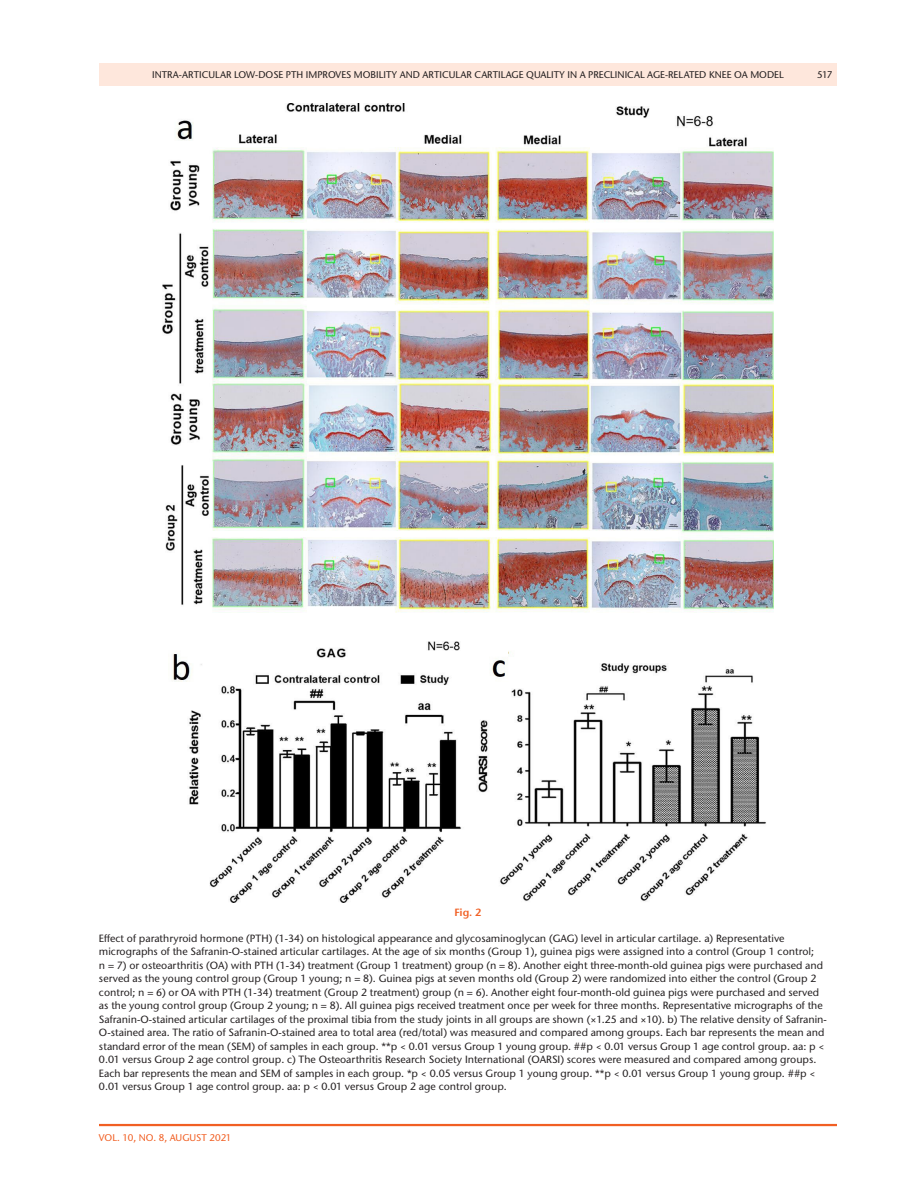
<style>
.page{position:relative;width:918px;height:1188px;background:#fff}
.page>*{position:absolute;margin:0;border:0;box-sizing:border-box;transform-origin:0 0}
.t1{font:500 10.5px/13.5px "Stone Sans ITC Pro";color:#231f20}
.t2{font:600 10.5px "Stone Sans ITC Pro";color:#f15f23}
.t3{font:500 9.75px "Stone Sans ITC Pro";color:#231f20}
.t4{font:500 9.75px "Stone Sans ITC Pro";color:#f15f23}
</style>
<div class="page">
<hr style="left:99px;top:1124px;width:738px;height:2px;background:#f15f23">
<div style="left:99px;top:63px;width:738px;height:23px;background:#fee7dc"></div>
<img style="left:162px;top:104px;width:612px;height:799px">
<p class="t3" style="left:152px;top:68px;width:633px">INTRA-ARTICULAR LOW-DOSE PTH IMPROVES MOBILITY AND ARTICULAR CARTILAGE QUALITY IN A PRECLINICAL AGE-RELATED KNEE OA MODEL</p>
<p class="t3" style="left:817px;top:68px;width:17px">517</p>
<p class="t2" style="left:454px;top:906px;width:29px">Fig. 2</p>
<p class="t1" style="left:99px;top:931px;width:729px">Effect of parathryroid hormone (PTH) (1-34) on histological appearance and glycosaminoglycan (GAG) level in articular cartilage. a) Representative micrographs of the Safranin-O-stained articular cartilages. At the age of six months (Group 1), guinea pigs were assigned into a control (Group 1 control;<br>n = 7) or osteoarthritis (OA) with PTH (1-34) treatment (Group 1 treatment) group (n = 8). Another eight three-month-old guinea pigs were purchased and served as the young control group (Group 1 young; n = 8). Guinea pigs at seven months old (Group 2) were randomized into either the control (Group 2 control; n = 6) or OA with PTH (1-34) treatment (Group 2 treatment) group (n = 6). Another eight four-month-old guinea pigs were purchased and served as the young control group (Group 2 young; n = 8). All guinea pigs received treatment once per week for three months. Representative micrographs of the Safranin-O-stained articular cartilages of the proximal tibia from the study joints in all groups are shown (×1.25 and ×10). b) The relative density of Safranin-O-stained area. The ratio of Safranin-O-stained area to total area (red/total) was measured and compared among groups. Each bar represents the mean and standard error of the mean (SEM) of samples in each group. **p &lt; 0.01 versus Group 1 young group. ##p &lt; 0.01 versus Group 1 age control group. aa: p &lt; 0.01 versus Group 2 age control group. c) The Osteoarthritis Research Society International (OARSI) scores were measured and compared among groups.<br>Each bar represents the mean and SEM of samples in each group. *p &lt; 0.05 versus Group 1 young group. **p &lt; 0.01 versus Group 1 young group. ##p &lt; 0.01 versus Group 1 age control group. aa: p &lt; 0.01 versus Group 2 age control group.</p>
<p class="t4" style="left:99px;top:1132px;width:134px">VOL. 10, NO. 8, AUGUST 2021</p>
</div>
